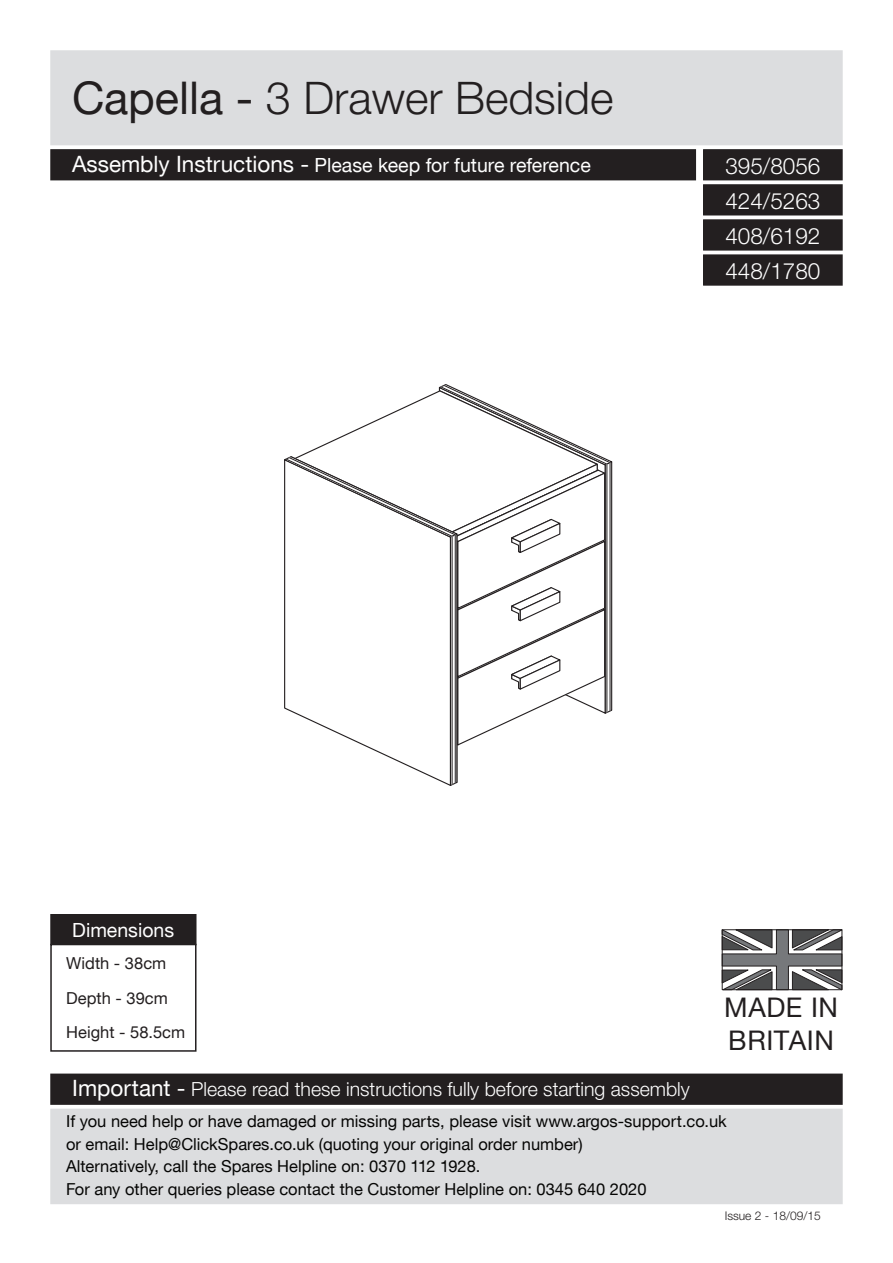
<style>
.page{position:relative;width:893px;height:1263px;background:#fff}
.page>*{position:absolute;margin:0;border:0;box-sizing:border-box;transform-origin:0 0}
.t1{font:300 45px "Helvetica Neue CE";color:#231f20}
.t2{font:27px/32.4px "Helvetica Neue CE";letter-spacing:.02em;color:#231f20}
.t3{font:300 22.5px/35.1px "Helvetica Neue CE";color:#fff}
.t4{font:300 19.5px "Helvetica Neue CE";color:#fff}
.t5{font:19.5px "Helvetica Neue CE";color:#fff}
.t6{font:16.5px/22.5px "Helvetica Neue CE";color:#050504}
.t7{font:16.5px/34.2px "Helvetica Neue CE";color:#231f20}
.t8{font:300 12px "Helvetica Neue CE";color:#231f20}
.s1{font-weight:400}
.s2{font-size:22.5px}
.s3{font-weight:400;font-size:22.5px}
</style>
<div class="page">
<div style="left:51px;top:915px;width:145px;height:29px;background:#231f20"></div>
<div style="left:50px;top:914px;width:146px;height:31px;border:2px solid #231f20"></div>
<div style="left:50px;top:944px;width:146px;height:108px;border:2px solid #231f20"></div>
<div style="left:51px;top:51px;width:791px;height:94px;background:#dcdddf"></div>
<div style="left:50px;top:50px;width:793px;height:95px;border:2px solid #dcdddf"></div>
<div style="left:51px;top:150px;width:644px;height:30px;background:#231f20"></div>
<div style="left:50px;top:149px;width:646px;height:31px;border:2px solid #231f20"></div>
<svg style="left:724px;top:931px;width:116px;height:57px"></svg>
<div style="left:722px;top:929px;width:120px;height:61px;border:1px solid #231f20"></div>
<div style="left:704px;top:150px;width:138px;height:30px;background:#231f20"></div>
<div style="left:703px;top:149px;width:140px;height:31px;border:2px solid #231f20"></div>
<div style="left:704px;top:220px;width:138px;height:30px;background:#231f20"></div>
<div style="left:703px;top:219px;width:140px;height:32px;border:2px solid #231f20"></div>
<div style="left:704px;top:185px;width:138px;height:30px;background:#231f20"></div>
<div style="left:703px;top:184px;width:140px;height:31px;border:2px solid #231f20"></div>
<div style="left:704px;top:255px;width:138px;height:30px;background:#231f20"></div>
<div style="left:703px;top:254px;width:140px;height:32px;border:2px solid #231f20"></div>
<div style="left:51px;top:1074px;width:791px;height:30px;background:#231f20"></div>
<div style="left:50px;top:1073px;width:793px;height:32px;border:2px solid #231f20"></div>
<div style="left:51px;top:1109px;width:791px;height:94px;background:#dcdddf"></div>
<div style="left:50px;top:1109px;width:793px;height:95px;border:2px solid #dcdddf"></div>
<svg style="left:284px;top:384px;width:329px;height:402px"></svg>
<p class="t1" style="left:72px;top:71px;width:543px"><span class="s1">Capella -</span> 3 Drawer Bedside</p>
<p class="t5" style="left:72px;top:153px;width:520px"><span class="s2">Assembly Instructions -</span> Please keep for future reference</p>
<p class="t3" style="left:725px;top:148px;width:97px">395/8056</p>
<p class="t3" style="left:725px;top:183px;width:97px">424/5263</p>
<p class="t3" style="left:725px;top:218px;width:97px">408/6192<br>448/1780</p>
<p class="t5" style="left:72px;top:918px;width:103px">Dimensions</p>
<p class="t7" style="left:66px;top:946px;width:120px">Width - 38cm<br>Depth - 39cm<br>Height - 58.5cm</p>
<p class="t4" style="left:72px;top:1077px;width:619px"><span class="s3">Important -</span> Please read these instructions fully before starting assembly</p>
<p class="t2" style="left:724px;top:992px;width:115px">MADE IN<br>BRITAIN</p>
<p class="t6" style="left:66px;top:1110px;width:662px">If you need help or have damaged or missing parts, please visit www.argos-support.co.uk or email: Help@ClickSpares.co.uk (quoting your original order number)<br>Alternatively, call the Spares Helpline on: 0370 112 1928.<br>For any other queries please contact the Customer Helpline on: 0345 640 2020</p>
<p class="t8" style="left:725px;top:1209px;width:98px">Issue 2 - 18/09/15</p>
</div>
